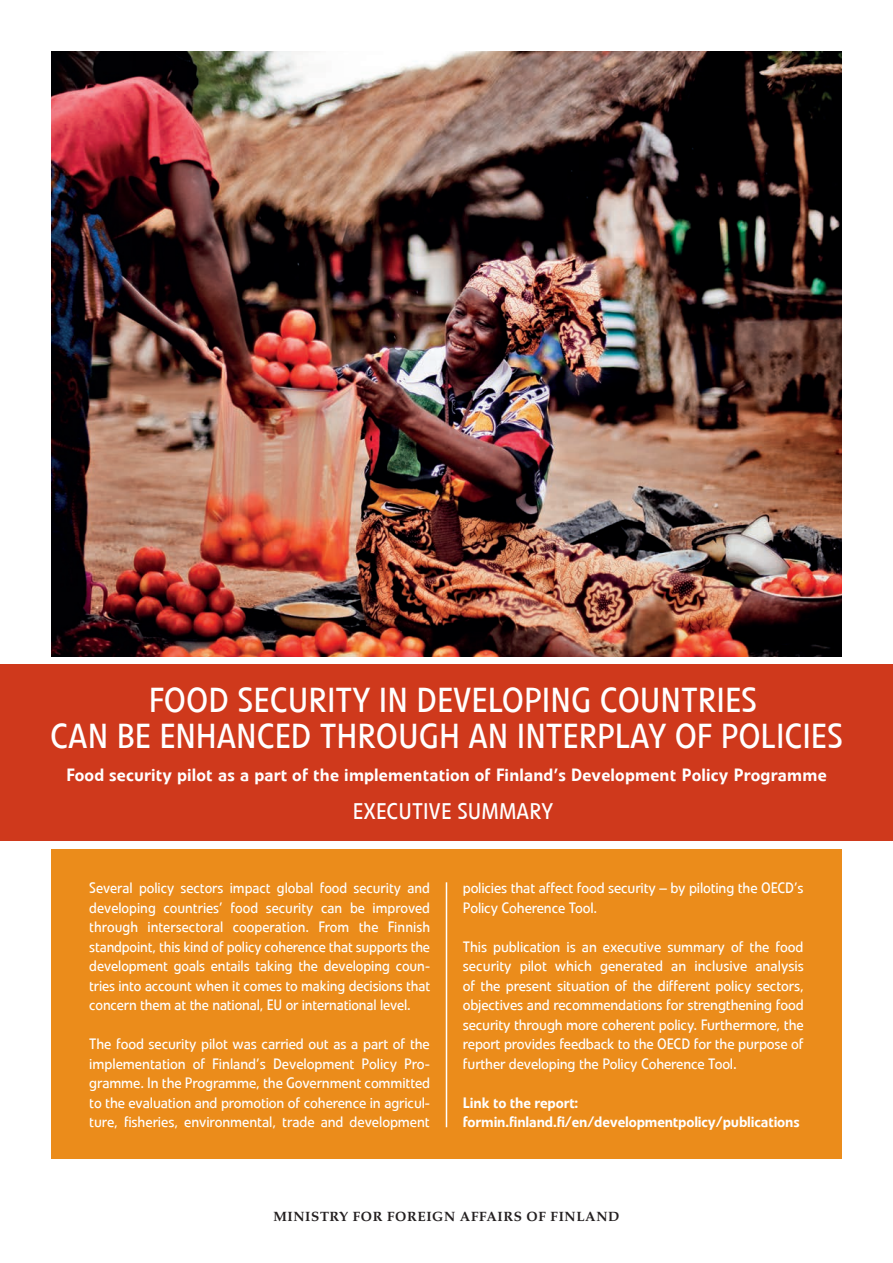
<style>
.page{position:relative;width:893px;height:1263px;background:#fff}
.page>*{position:absolute;margin:0;border:0;box-sizing:border-box;transform-origin:0 0}
.t1{font:34.5px/36px "Veto Com";color:#fff;text-align:center}
.t2{font:22.5px "Veto Com";letter-spacing:.005em;color:#fff}
.t3{font:500 17.7px "Veto Com";letter-spacing:.01em;color:#fff}
.t4{font:15px/19.5px "Veto Com";letter-spacing:-.01em;color:#fff;text-align:justify}
.t5{font:500 15px/19.5px "Veto Com";letter-spacing:-.01em;color:#fff}
.t6{font:13.5px "Palatino Bold Os F";letter-spacing:.045em;color:#231f20}
</style>
<div class="page">
<img style="left:51px;top:51px;width:791px;height:605px">
<div style="left:51px;top:849px;width:791px;height:310px;background:#eb8c1b"></div>
<div style="left:0;top:665px;width:893px;height:176px;background:#cf391c"></div>
<hr style="left:446px;top:882px;width:1px;height:245px;background:#fff">
<h1 class="t1" style="left:50px;top:682px;width:794px">FOOD SECURITY IN DEVELOPING COUNTRIES<br>CAN BE ENHANCED THROUGH AN INTERPLAY OF POLICIES</h1>
<p class="t3" style="left:66px;top:764px;width:762px">Food security pilot as a part of the implementation of Finland’s Development Policy Programme</p>
<h2 class="t2" style="left:353px;top:798px;width:202px">EXECUTIVE SUMMARY</h2>
<p class="t4" style="left:89px;top:878px;width:342px">Several policy sectors impact global food security and developing countries’ food security can be improved through intersectoral cooperation. From the Finnish standpoint, this kind of policy coherence that supports the development goals entails taking the developing coun&shy;tries into account when it comes to making decisions that concern them at the national, EU or international level.</p>
<p class="t4" style="left:89px;top:1034px;width:342px">The food security pilot was carried out as a part of the implementation of Finland’s Development Policy Pro&shy;gramme. In the Programme, the Government committed to the evaluation and promotion of coherence in agricul&shy;ture, fisheries, environmental, trade and development</p>
<p class="t4" style="left:463px;top:878px;width:342px">policies that affect food security – by piloting the OECD’s<br>Policy Coherence Tool.</p>
<p class="t4" style="left:463px;top:937px;width:343px">This publication is an executive summary of the food security pilot which generated an inclusive analysis of the present situation of the different policy sectors, objectives and recommendations for strengthening food security through more coherent policy. Furthermore, the report provides feedback to the OECD for the purpose of further developing the Policy Coherence Tool.</p>
<p class="t5" style="left:463px;top:1093px;width:338px">Link to the report: formin.finland.fi/en/developmentpolicy/publications</p>
<p class="t6" style="left:273px;top:1209px;width:347px">MINISTRY FOR FOREIGN AFFAIRS OF FINLAND</p>
</div>
